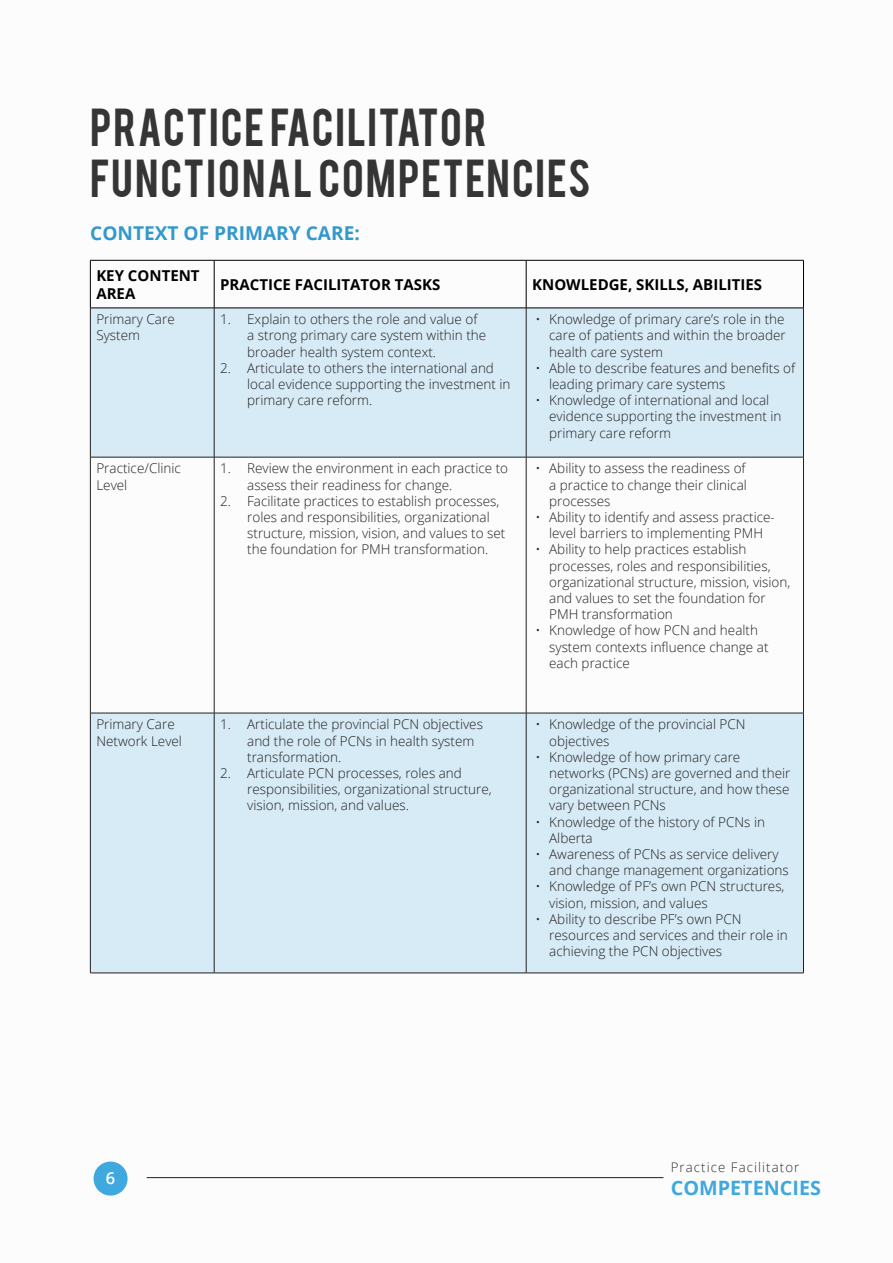
<style>
.page{position:relative;width:893px;height:1263px;background:#fff}
.page>*{position:absolute;margin:0;border:0;box-sizing:border-box;transform-origin:0 0}
.Big_Title{font:42px "Bebas";letter-spacing:.04em;color:#363536}
.t1{font:700 19.8px "Open Sans";color:#3fa8de}
.t2{font:700 19.05px "Open Sans";color:#39c}
.t3{font:600 16.5px "Open Sans";color:#fff}
.t4{font:700 15px/18px "Open Sans";color:#000}
.t5{font:300 13.5px/16.2px "Open Sans";color:#231f20}
.t6{font:300 13.2px "Open Sans";letter-spacing:.08em;color:#312f30}
</style>
<div class="page">
<svg style="left:91px;top:309px;width:712px;height:664px;fill:#d6ebf5"></svg>
<hr style="left:90px;top:457px;width:124px;height:1px;background:#231f20">
<hr style="left:214px;top:457px;width:312px;height:1px;background:#231f20">
<hr style="left:526px;top:457px;width:278px;height:1px;background:#231f20">
<hr style="left:90px;top:713px;width:124px;height:1px;background:#231f20">
<hr style="left:214px;top:713px;width:312px;height:1px;background:#231f20">
<hr style="left:526px;top:713px;width:278px;height:1px;background:#231f20">
<hr style="left:90px;top:308px;width:1px;height:149px;background:#231f20">
<hr style="left:214px;top:308px;width:1px;height:149px;background:#231f20">
<hr style="left:526px;top:308px;width:1px;height:149px;background:#231f20">
<hr style="left:803px;top:308px;width:1px;height:149px;background:#231f20">
<hr style="left:90px;top:457px;width:1px;height:256px;background:#231f20">
<hr style="left:214px;top:457px;width:1px;height:256px;background:#231f20">
<hr style="left:526px;top:457px;width:1px;height:256px;background:#231f20">
<hr style="left:803px;top:457px;width:1px;height:256px;background:#231f20">
<hr style="left:90px;top:713px;width:1px;height:260px;background:#231f20">
<hr style="left:214px;top:713px;width:1px;height:260px;background:#231f20">
<hr style="left:526px;top:713px;width:1px;height:260px;background:#231f20">
<hr style="left:803px;top:713px;width:1px;height:260px;background:#231f20">
<hr style="left:90px;top:973px;width:124px;height:1px;background:#231f20">
<hr style="left:214px;top:973px;width:312px;height:1px;background:#231f20">
<hr style="left:526px;top:973px;width:278px;height:1px;background:#231f20">
<hr style="left:90px;top:260px;width:124px;height:1px;background:#000">
<hr style="left:90px;top:260px;width:1px;height:48px;background:#000">
<hr style="left:214px;top:260px;width:312px;height:1px;background:#000">
<hr style="left:214px;top:260px;width:1px;height:48px;background:#000">
<hr style="left:526px;top:260px;width:278px;height:1px;background:#000">
<hr style="left:526px;top:260px;width:1px;height:48px;background:#000">
<hr style="left:803px;top:260px;width:1px;height:48px;background:#000">
<hr style="left:90px;top:308px;width:124px;height:1px;background:#000">
<hr style="left:214px;top:308px;width:312px;height:1px;background:#000">
<hr style="left:526px;top:308px;width:278px;height:1px;background:#000">
<hr style="left:147px;top:1177px;width:516px;height:1px;background:#231f20">
<div style="left:94px;top:1161px;width:34px;height:34px;background:#3fa8de;border-radius:50%"></div>
<p class="Big_Title" style="left:90px;top:97px;width:398px">PRACTICE FACILITATOR</p>
<p class="Big_Title" style="left:90px;top:147px;width:502px">FUNCTIONAL COMPETENCIES</p>
<p class="t2" style="left:90px;top:220px;width:271px">CONTEXT OF PRIMARY CARE:</p>
<p class="t4" style="left:96px;top:266px;width:105px">KEY CONTENT<br>AREA</p>
<p class="t4" style="left:220px;top:275px;width:222px">PRACTICE FACILITATOR TASKS</p>
<p class="t4" style="left:532px;top:275px;width:231px">KNOWLEDGE, SKILLS, ABILITIES</p>
<p class="t5" style="left:96px;top:311px;width:80px">Primary Care<br>System</p>
<p class="t5" style="left:247px;top:311px;width:241px;text-indent:-27px">11. Explain to others the role and value of a strong primary care system within the broader health system context.</p>
<p class="t5" style="left:247px;top:359px;width:265px;text-indent:-27px">22. Articulate to others the international and local evidence supporting the investment in primary care reform.</p>
<p class="t5" style="left:549px;top:311px;width:238px;text-align:justify;text-indent:-14px">• Knowledge of primary care’s role in the care of patients and within the broader health care system</p>
<p class="t5" style="left:549px;top:359px;width:247px;text-indent:-14px">• Able to describe features and benefits of leading primary care systems</p>
<p class="t5" style="left:549px;top:392px;width:234px;text-indent:-14px">• Knowledge of international and local evidence supporting the investment in primary care reform</p>
<p class="t5" style="left:96px;top:460px;width:86px">Practice/Clinic<br>Level</p>
<p class="t5" style="left:247px;top:460px;width:263px;text-indent:-27px">11. Review the environment in each practice to assess their readiness for change.</p>
<p class="t5" style="left:247px;top:492px;width:260px;text-indent:-27px">22. Facilitate practices to establish processes, roles and responsibilities, organizational structure, mission, vision, and values to set the foundation for PMH transformation.</p>
<p class="t5" style="left:96px;top:716px;width:87px">Primary Care<br>Network Level</p>
<p class="t5" style="left:247px;top:716px;width:237px;text-indent:-27px">11. Articulate the provincial PCN objectives and the role of PCNs in health system transformation.</p>
<p class="t5" style="left:247px;top:765px;width:246px;text-indent:-27px">22. Articulate PCN processes, roles and responsibilities, organizational structure, vision, mission, and values.</p>
<p class="t5" style="left:549px;top:460px;width:199px;text-align:justify;text-indent:-14px">• Ability to assess the readiness of a practice to change their clinical processes</p>
<p class="t5" style="left:536px;top:509px;width:241px;text-align:center">• Ability to identify and assess practice&shy;level barriers to implementing PMH</p>
<p class="t5" style="left:549px;top:541px;width:243px;text-indent:-14px">• Ability to help practices establish processes, roles and responsibilities, organizational structure, mission, vision, and values to set the foundation for PMH transformation</p>
<p class="t5" style="left:549px;top:622px;width:221px;text-indent:-14px">• Knowledge of how PCN and health system contexts influence change at each practice</p>
<p class="t5" style="left:549px;top:716px;width:198px;text-indent:-14px">• Knowledge of the provincial PCN objectives</p>
<p class="t5" style="left:549px;top:748px;width:243px;text-indent:-14px">• Knowledge of how primary care networks (PCNs) are governed and their organizational structure, and how these vary between PCNs</p>
<p class="t5" style="left:549px;top:813px;width:217px;text-indent:-14px">• Knowledge of the history of PCNs in<br>Alberta</p>
<p class="t5" style="left:549px;top:846px;width:241px;text-indent:-14px">• Awareness of PCNs as service delivery and change management organizations</p>
<p class="t5" style="left:549px;top:878px;width:237px;text-indent:-14px">• Knowledge of PF’s own PCN structures, vision, mission, and values</p>
<p class="t5" style="left:549px;top:910px;width:240px;text-indent:-14px">• Ability to describe PF’s own PCN resources and services and their role in achieving the PCN objectives</p>
<p class="t3" style="left:106px;top:1166px;width:11px">6</p>
<p class="t6" style="left:671px;top:1158px;width:130px">Practice Facilitator</p>
<h2 class="t1" style="left:671px;top:1174px;width:152px">COMPETENCIES</h2>
</div>
